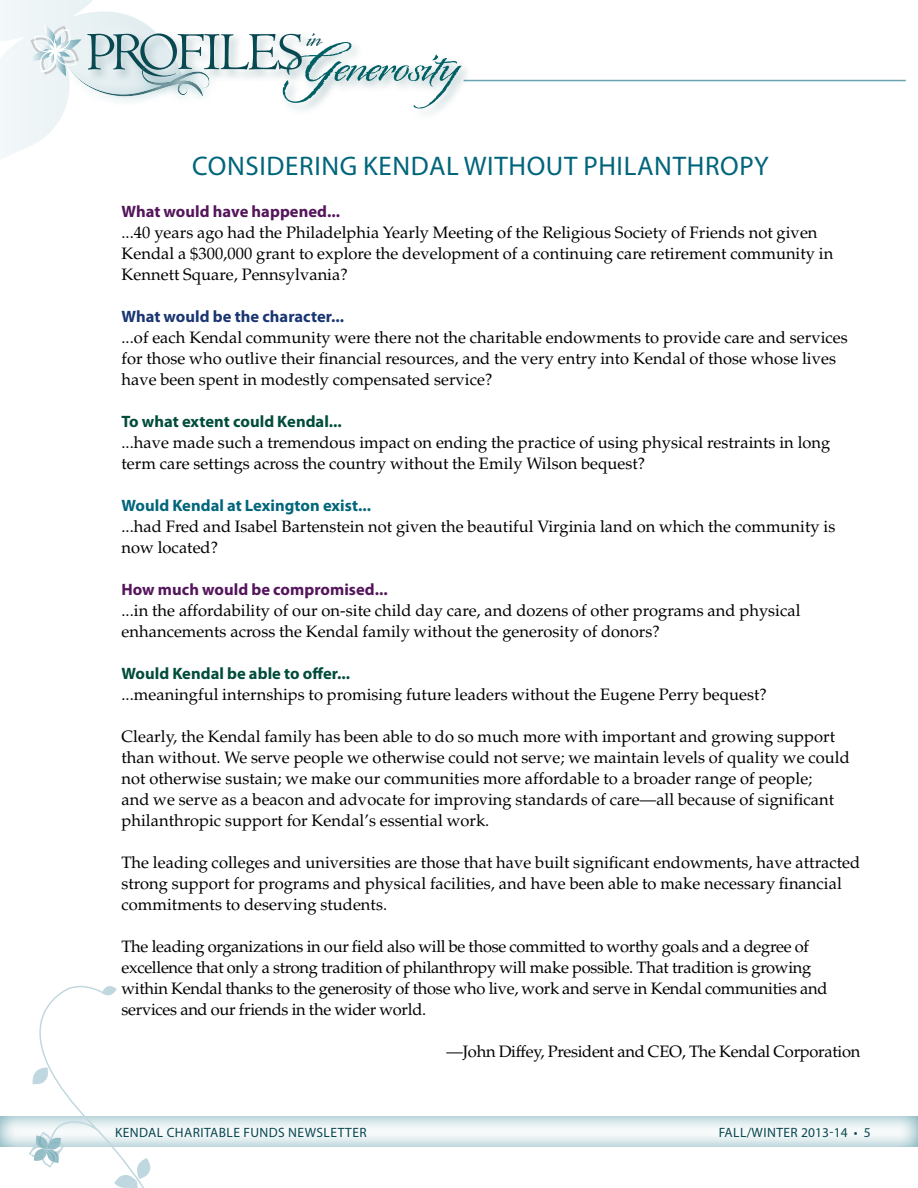
<style>
.page{position:relative;width:918px;height:1188px;background:#fff}
.page>*{position:absolute;margin:0;border:0;box-sizing:border-box;transform-origin:0 0}
.t1{font:55.5px "Origins";letter-spacing:-.005em;color:#006066}
.t2{font:27.75px "Origins";color:#084851}
.t3{font:27px "Myriad Pro";letter-spacing:.025em;color:#00657b}
.t4{font:16.5px/21px "Palatino";color:#000}
.t5{font:16.5px/21px "Palatino";letter-spacing:-.02em;color:#000}
.t6{font:700 16.5px "Myriad Pro";letter-spacing:.005em;color:#004c3b}
.t7{font:700 16.5px "Myriad Pro";letter-spacing:.005em;color:#54155b}
.t8{font:700 16.5px "Myriad Pro";letter-spacing:.005em;color:#00657b}
.t9{font:700 16.5px "Myriad Pro";letter-spacing:.005em;color:#193672}
.t10{font:13.5px "Myriad Pro";letter-spacing:.03em;color:#084851}
</style>
<div class="page">
<hr style="left:464px;top:80px;width:442px;height:1px;background:#69a4b0">
<div style="left:280px;top:39px;width:193px;height:82px;background:#084851;opacity:.35"></div>
<div style="left:77px;top:21px;width:237px;height:68px;background:#fff;opacity:.75"></div>
<svg style="left:0;top:0;width:302px;height:159px"></svg>
<svg style="left:65px;top:62px;width:146px;height:36px"></svg>
<svg style="left:0;top:1116px;width:918px;height:31px"></svg>
<svg style="left:29px;top:986px;width:128px;height:202px"></svg>
<h2 class="t2" style="left:307px;top:20px;width:15px">in</h2>
<h1 class="t1" style="left:280px;top:29px;width:210px">Generosity</h1>
<h3 class="t3" style="left:192px;top:149px;width:203px">CONSIDERING KENDAL</h3>
<h3 class="t3" style="left:464px;top:149px;width:274px">WITHOUT PHILANTHROPY</h3>
<p class="t7" style="left:122px;top:201px;width:220px">What would have happened...</p>
<p class="t4" style="left:122px;top:223px;width:713px">...40 years ago had the Philadelphia Yearly Meeting of the Religious Society of Friends not given<br>Kendal a $300,000 grant to explore the development of a continuing care retirement community in<br>Kennett Square, Pennsylvania?</p>
<p class="t9" style="left:122px;top:306px;width:224px">What would be the character...</p>
<p class="t4" style="left:122px;top:328px;width:728px">...of each Kendal community were there not the charitable endowments to provide care and services for those who outlive their financial resources, and the very entry into Kendal of those whose lives have been spent in modestly compensated service?</p>
<p class="t6" style="left:122px;top:411px;width:222px">To what extent could Kendal...</p>
<p class="t4" style="left:122px;top:433px;width:710px">...have made such a tremendous impact on ending the practice of using physical restraints in long term care settings across the country without the Emily Wilson bequest?</p>
<p class="t8" style="left:122px;top:495px;width:251px">Would Kendal at Lexington exist...</p>
<p class="t4" style="left:122px;top:517px;width:715px">...had Fred and Isabel Bartenstein not given the beautiful Virginia land on which the community is now located?</p>
<p class="t7" style="left:122px;top:579px;width:268px">How much would be compromised...</p>
<p class="t4" style="left:122px;top:601px;width:681px">...in the affordability of our on-site child day care, and dozens of other programs and physical enhancements across the Kendal family without the generosity of donors?</p>
<p class="t6" style="left:122px;top:663px;width:230px">Would Kendal be able to offer...</p>
<p class="t4" style="left:122px;top:685px;width:647px">...meaningful internships to promising future leaders without the Eugene Perry bequest?</p>
<p class="t4" style="left:122px;top:727px;width:730px">Clearly, the Kendal family has been able to do so much more with important and growing support than without. We serve people we otherwise could not serve; we maintain levels of quality we could not otherwise sustain; we make our communities more affordable to a broader range of people;<br>and we serve as a beacon and advocate for improving standards of care—all because of significant philanthropic support for Kendal’s essential work.</p>
<p class="t4" style="left:122px;top:853px;width:740px">The leading colleges and universities are those that have built significant endowments, have attracted strong support for programs and physical facilities, and have been able to make necessary financial commitments to deserving students.</p>
<p class="t5" style="left:122px;top:937px;width:708px">The leading organizations in our field also will be those committed to worthy goals and a degree of excellence that only a strong tradition of philanthropy will make possible. That tradition is growing within Kendal thanks to the generosity of those who live, work and serve in Kendal communities and services and our friends in the wider world.</p>
<p class="t5" style="left:447px;top:1042px;width:415px">—John Diffey, President and CEO, The Kendal Corporation</p>
<p class="t10" style="left:115px;top:1124px;width:253px">KENDAL CHARITABLE FUNDS NEWSLETTER</p>
<p class="t10" style="left:719px;top:1124px;width:154px">FALL/WINTER 2013-14 • 5</p>
</div>
